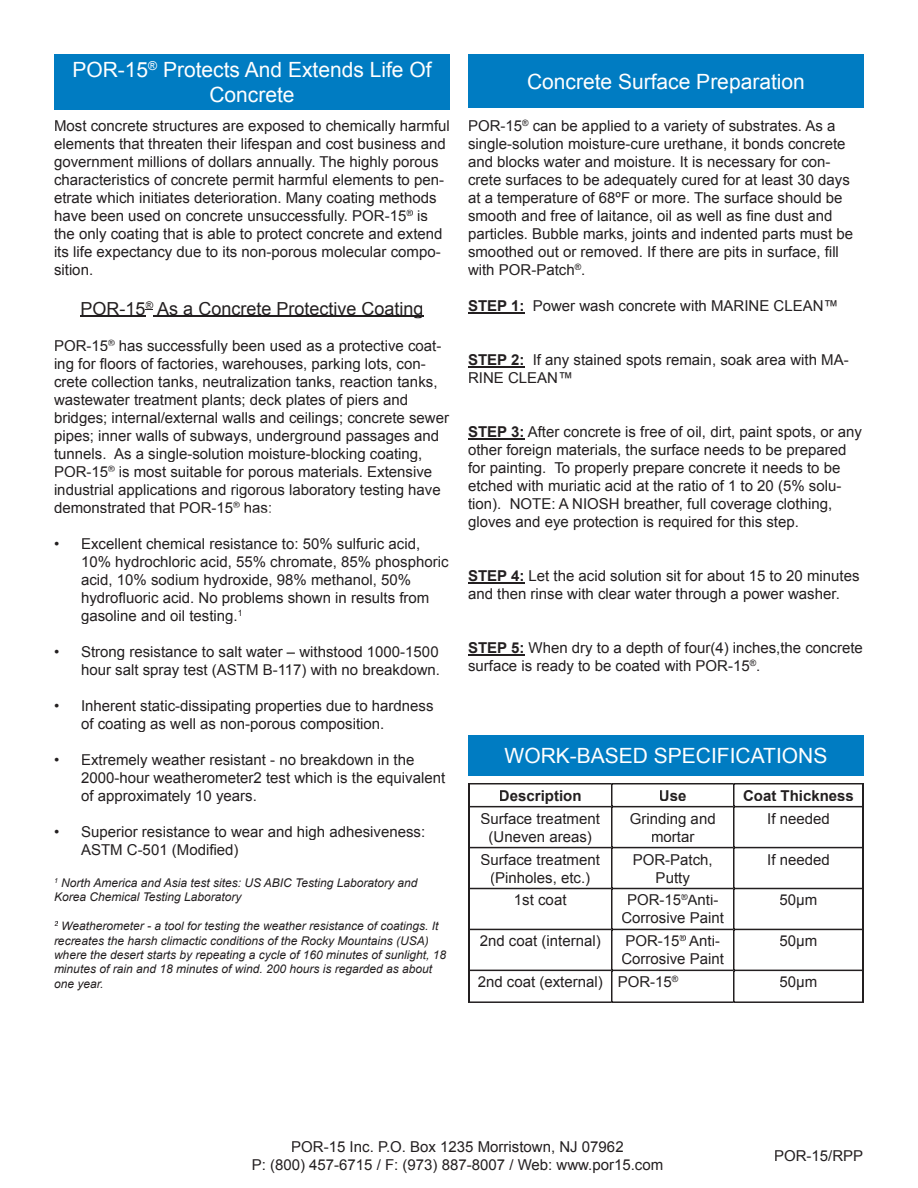
<style>
.page{position:relative;width:918px;height:1188px;background:#fff}
.page>*{position:absolute;margin:0;border:0;box-sizing:border-box;transform-origin:0 0}
.t1{font:21px/25.2px "Arial";color:#fff;text-align:center}
.t2{font:18px "Arial";color:#231f20}
.t3{font:15px/18px "Arial";color:#231f20}
.t4{font:700 15px "Arial";color:#231f20}
.t5{font:italic 12px/14.4px "Arial";color:#231f20}
.s1{font-weight:700}
</style>
<div class="page">
<hr style="left:468px;top:312px;width:56px;height:1px;background:#231f20">
<hr style="left:468px;top:366px;width:56px;height:1px;background:#231f20">
<hr style="left:468px;top:438px;width:56px;height:1px;background:#231f20">
<hr style="left:468px;top:582px;width:56px;height:1px;background:#231f20">
<hr style="left:468px;top:654px;width:56px;height:1px;background:#231f20">
<hr style="left:81px;top:316px;width:65px;height:1px;background:#231f20">
<hr style="left:153px;top:316px;width:269px;height:1px;background:#231f20">
<div style="left:468px;top:735px;width:396px;height:41px;background:#007cc2"></div>
<svg style="left:468px;top:783px;width:396px;height:220px"></svg>
<div style="left:54px;top:54px;width:396px;height:56px;background:#007cc2"></div>
<div style="left:468px;top:54px;width:396px;height:54px;background:#007cc2"></div>
<h1 class="t1" style="left:72px;top:57px;width:361px">POR-15<sup>®</sup> Protects And Extends Life Of<br>Concrete</h1>
<p class="t3" style="left:54px;top:117px;width:397px">Most concrete structures are exposed to chemically harmful elements that threaten their lifespan and cost business and government millions of dollars annually. The highly porous characteristics of concrete permit harmful elements to pen&shy;etrate which initiates deterioration. Many coating methods have been used on concrete unsuccessfully. POR-15<sup>®</sup> is the only coating that is able to protect concrete and extend its life expectancy due to its non-porous molecular compo&shy;sition.</p>
<p class="t2" style="left:81px;top:296px;width:344px">POR-15<sup>®</sup> As a Concrete Protective Coating</p>
<p class="t3" style="left:54px;top:336px;width:397px">POR-15<sup>®</sup> has successfully been used as a protective coat&shy;ing for floors of factories, warehouses, parking lots, con&shy;crete collection tanks, neutralization tanks, reaction tanks, wastewater treatment plants; deck plates of piers and bridges; internal/external walls and ceilings; concrete sewer pipes; inner walls of subways, underground passages and tunnels. As a single-solution moisture-blocking coating, POR-15<sup>®</sup> is most suitable for porous materials. Extensive industrial applications and rigorous laboratory testing have demonstrated that POR-15<sup>®</sup> has:</p>
<p class="t3" style="left:81px;top:534px;width:369px">Excellent chemical resistance to: 50% sulfuric acid, 10% hydrochloric acid, 55% chromate, 85% phosphoric acid, 10% sodium hydroxide, 98% methanol, 50% hydrofluoric acid. No problems shown in results from gasoline and oil testing.<sup>1</sup></p>
<p class="t3" style="left:81px;top:642px;width:361px">Strong resistance to salt water – withstood 1000-1500 hour salt spray test (ASTM B-117) with no breakdown.</p>
<p class="t3" style="left:81px;top:696px;width:354px">Inherent static-dissipating properties due to hardness of coating as well as non-porous composition.</p>
<p class="t3" style="left:81px;top:750px;width:366px">Extremely weather resistant - no breakdown in the<br>2000-hour weatherometer2 test which is the equivalent of approximately 10 years.</p>
<p class="t3" style="left:81px;top:822px;width:346px">Superior resistance to wear and high adhesiveness:<br>ASTM C-501 (Modified)</p>
<p class="t5" style="left:54px;top:876px;width:365px"><sup>1</sup> North America and Asia test sites: US ABIC Testing Laboratory and<br>Korea Chemical Testing Laboratory</p>
<p class="t5" style="left:54px;top:919px;width:394px"><sup>2</sup> Weatherometer - a tool for testing the weather resistance of coatings. It recreates the harsh climactic conditions of the Rocky Mountains (USA) where the desert starts by repeating a cycle of 160 minutes of sunlight, 18 minutes of rain and 18 minutes of wind. 200 hours is regarded as about one year.</p>
<p class="t3" style="left:54px;top:534px;width:7px">•</p>
<p class="t3" style="left:54px;top:642px;width:7px">•</p>
<p class="t3" style="left:54px;top:696px;width:7px">•</p>
<p class="t3" style="left:54px;top:750px;width:7px">•</p>
<p class="t3" style="left:54px;top:822px;width:7px">•</p>
<h1 class="t1" style="left:527px;top:69px;width:279px">Concrete Surface Preparation</h1>
<p class="t3" style="left:468px;top:117px;width:387px">POR-15<sup>®</sup> can be applied to a variety of substrates. As a single-solution moisture-cure urethane, it bonds concrete and blocks water and moisture. It is necessary for con&shy;crete surfaces to be adequately cured for at least 30 days at a temperature of 68ºF or more. The surface should be smooth and free of laitance, oil as well as fine dust and particles. Bubble marks, joints and indented parts must be smoothed out or removed. If there are pits in surface, fill with POR-Patch<sup>®</sup>.</p>
<p class="t3" style="left:468px;top:297px;width:372px"><span class="s1">STEP 1:</span> Power wash concrete with MARINE CLEAN™</p>
<p class="t3" style="left:468px;top:351px;width:382px"><span class="s1">STEP 2:</span> If any stained spots remain, soak area with MA-<br>RINE CLEAN™</p>
<p class="t3" style="left:468px;top:423px;width:396px"><span class="s1">STEP 3:</span> After concrete is free of oil, dirt, paint spots, or any other foreign materials, the surface needs to be prepared for painting. To properly prepare concrete it needs to be etched with muriatic acid at the ratio of 1 to 20 (5% solu&shy;tion). NOTE: A NIOSH breather, full coverage clothing, gloves and eye protection is required for this step.</p>
<p class="t3" style="left:468px;top:567px;width:393px"><span class="s1">STEP 4:</span> Let the acid solution sit for about 15 to 20 minutes and then rinse with clear water through a power washer.</p>
<p class="t3" style="left:468px;top:639px;width:396px"><span class="s1">STEP 5:</span> When dry to a depth of four(4) inches,the concrete surface is ready to be coated with POR-15<sup>®</sup>.</p>
<h1 class="t1" style="left:505px;top:743px;width:324px">WORK-BASED SPECIFICATIONS</h1>
<p class="t4" style="left:499px;top:786px;width:84px">Description</p>
<p class="t4" style="left:659px;top:786px;width:29px">Use</p>
<p class="t4" style="left:743px;top:786px;width:112px">Coat Thickness</p>
<p class="t3" style="left:481px;top:809px;width:121px;text-align:center">Surface treatment (Uneven areas)</p>
<p class="t3" style="left:630px;top:809px;width:87px;text-align:center">Grinding and mortar</p>
<p class="t3" style="left:767px;top:809px;width:64px">If needed</p>
<p class="t3" style="left:481px;top:850px;width:121px;text-align:center">Surface treatment (Pinholes, etc.)</p>
<p class="t3" style="left:633px;top:850px;width:82px;text-align:center">POR-Patch,<br>Putty</p>
<p class="t3" style="left:767px;top:850px;width:64px">If needed</p>
<p class="t3" style="left:514px;top:891px;width:54px">1st coat</p>
<p class="t3" style="left:621px;top:891px;width:104px;text-align:center">POR-15<sup>®</sup>Anti-<br>Corrosive Paint</p>
<p class="t3" style="left:780px;top:891px;width:39px">50µm</p>
<p class="t3" style="left:480px;top:932px;width:122px">2nd coat (internal)</p>
<p class="t3" style="left:621px;top:932px;width:104px">POR-15<sup>®</sup> Anti-<br>Corrosive Paint</p>
<p class="t3" style="left:780px;top:932px;width:39px">50µm</p>
<p class="t3" style="left:478px;top:973px;width:202px">2nd coat (external) POR-15<sup>®</sup></p>
<p class="t3" style="left:780px;top:973px;width:39px">50µm</p>
<p class="t3" style="left:252px;top:1138px;width:413px;text-align:center">POR-15 Inc. P.O. Box 1235 Morristown, NJ 07962<br>P: (800) 457-6715 / F: (973) 887-8007 / Web: www.por15.com</p>
<p class="t3" style="left:774px;top:1147px;width:91px">POR-15/RPP</p>
</div>
